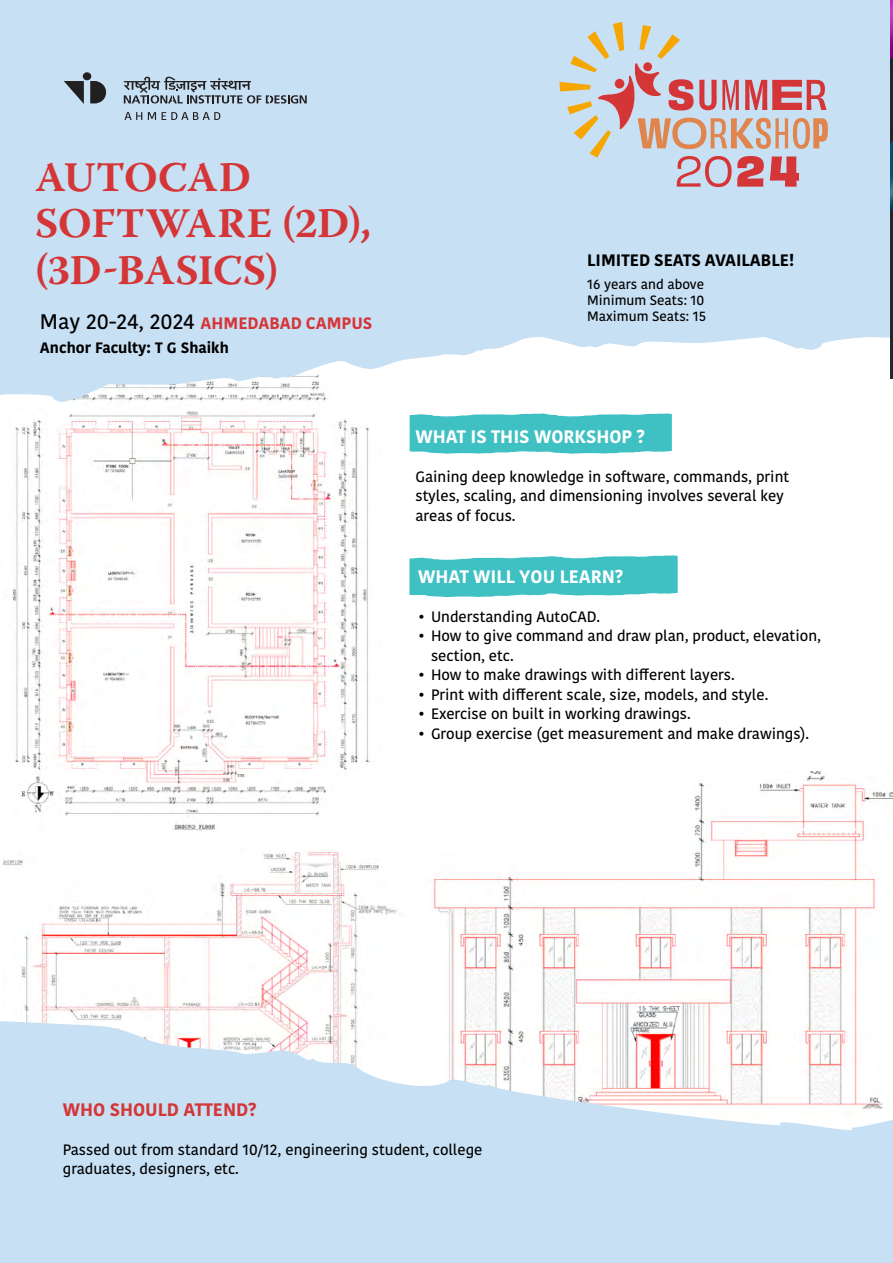
<style>
.page{position:relative;width:893px;height:1263px;background:#fff}
.page>*{position:absolute;margin:0;border:0;box-sizing:border-box;transform-origin:0 0}
.t1{font:700 42px/46.5px "Warnock Pro";color:#d43638}
.t2{font:700 18px "Kohinoor";color:#fff}
.t3{font:700 18px "Kohinoor";color:#d43638}
.t4{font:700 16.5px "Kohinoor";color:#d43638}
.t5{font:700 16.5px "Kohinoor";color:#000101}
.t6{font:500 15px/19.5px "Kohinoor";color:#000101}
.t7{font:500 15px/19.5px "Kohinoor";color:#000}
.t8{font:700 15px "Kohinoor Bangla";color:#000}
.t9{font:500 13.5px/16.2px "Kohinoor";color:#000}
.s1{font-family:"Kohinoor Bangla";font-weight:500;font-size:21px;color:#000}
</style>
<div class="page">
<img style="left:3px;top:849px;width:394px;height:158px">
<img style="left:12px;top:411px;width:358px;height:420px">
<img style="left:433px;top:771px;width:460px;height:236px">
<svg style="left:0;top:1007px;width:893px;height:256px;fill:#c8e0f4"></svg>
<svg style="left:409px;top:555px;width:269px;height:42px;background:#53c6c9"></svg>
<svg style="left:410px;top:413px;width:262px;height:41px;background:#4ec5c7"></svg>
<svg style="left:0;top:216px;width:893px;height:186px;fill:#c8e0f4"></svg>
<div style="left:0;top:0;width:893px;height:216px;background:#c8e0f4"></div>
<div style="left:83px;top:72px;width:8px;height:8px;background:#221f20;border-radius:50%"></div>
<svg style="left:64px;top:81px;width:20px;height:23px"></svg>
<svg style="left:90px;top:81px;width:16px;height:22px"></svg>
<svg style="left:124px;top:77px;width:183px;height:27px"></svg>
<svg style="left:124px;top:112px;width:18px;height:8px"></svg>
<svg style="left:148px;top:112px;width:8px;height:8px"></svg>
<svg style="left:162px;top:112px;width:58px;height:8px"></svg>
<svg style="left:560px;top:22px;width:268px;height:165px"></svg>
<div style="left:615px;top:79px;width:9px;height:10px;background:#d43638;border-radius:50%"></div>
<img style="left:891px;top:0;width:2px;height:378px">
<h1 class="t1" style="left:35px;top:153px;width:338px">AUTOCAD<br>SOFTWARE (2D), (3D-BASICS)</h1>
<p class="t4" style="left:40px;top:312px;width:334px"><span class="s1">May 20-24, 2024</span> AHMEDABAD CAMPUS</p>
<p class="t8" style="left:40px;top:334px;width:191px">Anchor Faculty: T G Shaikh</p>
<p class="t5" style="left:587px;top:249px;width:209px">LIMITED SEATS AVAILABLE!</p>
<p class="t9" style="left:587px;top:276px;width:120px">16 years and above<br>Minimum Seats: 10<br>Maximum Seats: 15</p>
<p class="t2" style="left:415px;top:424px;width:231px">WHAT IS THIS WORKSHOP ?</p>
<p class="t7" style="left:415px;top:467px;width:375px">Gaining deep knowledge in software, commands, print styles, scaling, and dimensioning involves several key areas of focus.</p>
<p class="t2" style="left:418px;top:565px;width:207px">WHAT WILL YOU LEARN?</p>
<p class="t6" style="left:418px;top:607px;width:183px">• Understanding AutoCAD.</p>
<p class="t6" style="left:431px;top:627px;width:391px;text-indent:-13px">• How to give command and draw plan, product, elevation, section, etc.</p>
<p class="t6" style="left:418px;top:666px;width:318px">• How to make drawings with different layers.</p>
<p class="t6" style="left:418px;top:685px;width:352px">• Print with different scale, size, models, and style.</p>
<p class="t6" style="left:418px;top:705px;width:274px">• Exercise on built in working drawings.</p>
<p class="t6" style="left:418px;top:724px;width:392px">• Group exercise (get measurement and make drawings).</p>
<p class="t3" style="left:63px;top:1098px;width:195px">WHO SHOULD ATTEND?</p>
<p class="t6" style="left:63px;top:1140px;width:421px">Passed out from standard 10/12, engineering student, college graduates, designers, etc.</p>
</div>
